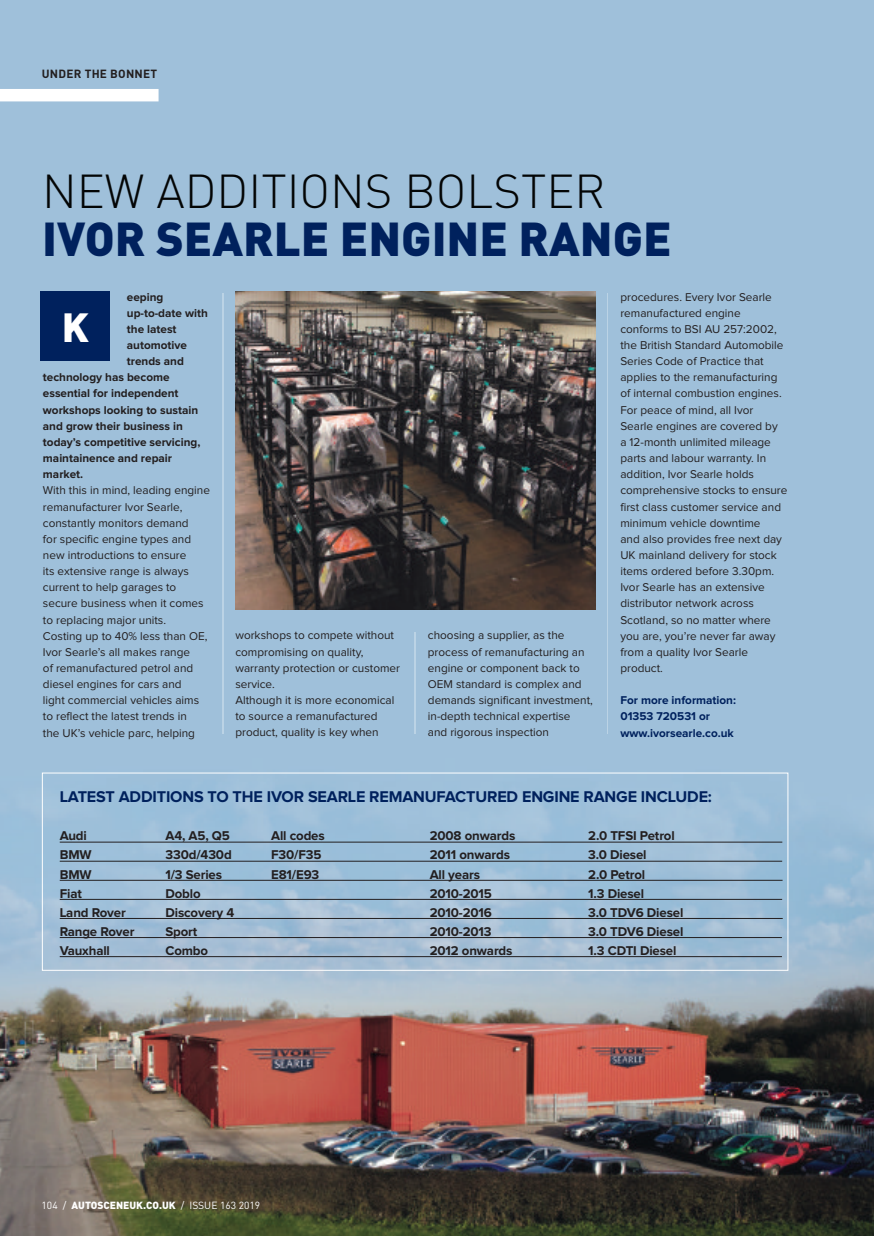
<style>
.page{position:relative;width:874px;height:1236px;background:#fff}
.page>*{position:absolute;margin:0;border:0;box-sizing:border-box;transform-origin:0 0}
.t1{font:900 46.95px "DIN";color:#00215d}
.t2{font:300 46.95px "DIN";color:#030505}
.t3{font:900 40.2px "DIN";color:#fff}
.t4{font:700 16.2px "Proxima Nova";letter-spacing:-.01em;color:#00215d}
.t5{font:700 13.2px "Proxima Nova";letter-spacing:-.01em;color:#231f20}
.t6{font:11.7px/16.2px "Proxima Nova";color:#231f20}
.t7{font:700 11.7px "Proxima Nova";color:#231f20}
.t8{font:700 11.7px/16.2px "Proxima Nova";color:#00215d}
.t9{font:700 11.7px "DIN";letter-spacing:.02em;color:#231f20}
.t10{font:10.35px "DIN";color:#fff}
.s1{font-weight:900}
</style>
<div class="page">
<img style="left:0;top:0;width:874px;height:1236px">
<hr style="left:60px;top:842px;width:722px;height:1px;background:#231f20">
<hr style="left:60px;top:861px;width:722px;height:1px;background:#231f20">
<hr style="left:60px;top:880px;width:723px;height:1px;background:#231f20">
<hr style="left:60px;top:899px;width:722px;height:1px;background:#231f20">
<hr style="left:60px;top:918px;width:723px;height:1px;background:#231f20">
<hr style="left:60px;top:937px;width:722px;height:1px;background:#231f20">
<hr style="left:60px;top:956px;width:722px;height:1px;background:#231f20">
<div style="left:40px;top:291px;width:70px;height:70px;background:#00215d"></div>
<img style="left:223px;top:294px;width:1px;height:440px">
<img style="left:607px;top:294px;width:1px;height:440px">
<img style="left:414px;top:633px;width:1px;height:101px">
<div style="left:42px;top:773px;width:746px;height:198px;border:1px solid #fff"></div>
<img style="left:235px;top:291px;width:360px;height:318px">
<div style="left:0;top:89px;width:159px;height:12px;background:#fff"></div>
<p class="t9" style="left:42px;top:66px;width:117px">UNDER THE BONNET</p>
<h1 class="t2" style="left:42px;top:162px;width:565px">NEW ADDITIONS BOLSTER</h1>
<h1 class="t1" style="left:42px;top:208px;width:631px">IVOR SEARLE ENGINE RANGE</h1>
<p class="t7" style="left:127px;top:291px;width:38px">eeping</p>
<p class="t7" style="left:127px;top:307px;width:82px">up-to-date with</p>
<p class="t7" style="left:127px;top:324px;width:51px">the latest</p>
<p class="t7" style="left:127px;top:340px;width:62px">automotive</p>
<p class="t7" style="left:127px;top:356px;width:59px">trends and</p>
<p class="t7" style="left:43px;top:372px;width:128px">technology has become</p>
<p class="t7" style="left:43px;top:388px;width:137px">essential for independent</p>
<p class="t7" style="left:43px;top:404px;width:157px">workshops looking to sustain</p>
<p class="t7" style="left:43px;top:421px;width:142px">and grow their business in</p>
<p class="t7" style="left:43px;top:437px;width:159px">today’s competitive servicing,</p>
<p class="t7" style="left:43px;top:453px;width:131px">maintainence and repair</p>
<p class="t7" style="left:43px;top:469px;width:42px">market.</p>
<p class="t6" style="left:43px;top:483px;width:169px">With this in mind, leading engine remanufacturer Ivor Searle, constantly monitors demand<br>for specific engine types and new introductions to ensure<br>its extensive range is always current to help garages to secure business when it comes to replacing major units.<br>Costing up to 40% less than OE,<br>Ivor Searle’s all makes range<br>of remanufactured petrol and diesel engines for cars and<br>light commercial vehicles aims to reflect the latest trends in<br>the UK’s vehicle parc, helping</p>
<h2 class="t3" style="left:62px;top:301px;width:29px">K</h2>
<p class="t6" style="left:235px;top:628px;width:166px">workshops to compete without compromising on quality, warranty protection or customer service.<br>Although it is more economical to source a remanufactured product, quality is key when</p>
<p class="t6" style="left:428px;top:628px;width:166px">choosing a supplier, as the process of remanufacturing an engine or component back to<br>OEM standard is complex and demands significant investment, in-depth technical expertise and rigorous inspection</p>
<p class="t6" style="left:620px;top:289px;width:169px">procedures. Every Ivor Searle remanufactured engine conforms to BSI AU 257:2002, the British Standard Automobile<br>Series Code of Practice that applies to the remanufacturing of internal combustion engines.<br>For peace of mind, all Ivor<br>Searle engines are covered by<br>a 12-month unlimited mileage parts and labour warranty. In addition, Ivor Searle holds comprehensive stocks to ensure first class customer service and minimum vehicle downtime<br>and also provides free next day<br>UK mainland delivery for stock items ordered before 3.30pm.<br>Ivor Searle has an extensive distributor network across<br>Scotland, so no matter where you are, you’re never far away from a quality Ivor Searle product.</p>
<p class="t8" style="left:620px;top:693px;width:117px">For more information:<br>01353 720531 or www.ivorsearle.co.uk</p>
<h3 class="t4" style="left:60px;top:789px;width:654px">LATEST ADDITIONS TO THE IVOR SEARLE REMANUFACTURED ENGINE RANGE INCLUDE:</h3>
<p class="t5" style="left:60px;top:830px;width:29px">Audi</p>
<p class="t5" style="left:165px;top:830px;width:66px">A4, A5, Q5</p>
<p class="t5" style="left:271px;top:830px;width:55px">All codes</p>
<p class="t5" style="left:430px;top:830px;width:87px">2008 onwards</p>
<p class="t5" style="left:588px;top:830px;width:88px">2.0 TFSI Petrol</p>
<p class="t5" style="left:60px;top:849px;width:33px">BMW</p>
<p class="t5" style="left:165px;top:849px;width:68px">330d/430d</p>
<p class="t5" style="left:271px;top:849px;width:52px">F30/F35</p>
<p class="t5" style="left:430px;top:849px;width:82px">2011 onwards</p>
<p class="t5" style="left:588px;top:849px;width:60px">3.0 Diesel</p>
<p class="t5" style="left:60px;top:868px;width:33px">BMW</p>
<p class="t5" style="left:165px;top:868px;width:58px">1/3 Series</p>
<p class="t5" style="left:271px;top:868px;width:50px">E81/E93</p>
<p class="t5" style="left:430px;top:868px;width:52px">All years</p>
<p class="t5" style="left:588px;top:868px;width:58px">2.0 Petrol</p>
<p class="t5" style="left:60px;top:887px;width:24px">Fiat</p>
<p class="t5" style="left:165px;top:887px;width:37px">Doblo</p>
<p class="t5" style="left:430px;top:887px;width:64px">2010-2015</p>
<p class="t5" style="left:588px;top:887px;width:57px">1.3 Diesel</p>
<p class="t5" style="left:60px;top:906px;width:68px">Land Rover</p>
<p class="t5" style="left:165px;top:906px;width:70px">Discovery 4</p>
<p class="t5" style="left:430px;top:906px;width:64px">2010-2016</p>
<p class="t5" style="left:588px;top:906px;width:97px">3.0 TDV6 Diesel</p>
<p class="t5" style="left:60px;top:925px;width:76px">Range Rover</p>
<p class="t5" style="left:165px;top:925px;width:33px">Sport</p>
<p class="t5" style="left:430px;top:925px;width:63px">2010-2013</p>
<p class="t5" style="left:588px;top:925px;width:97px">3.0 TDV6 Diesel</p>
<p class="t5" style="left:60px;top:944px;width:52px">Vauxhall</p>
<p class="t5" style="left:165px;top:944px;width:44px">Combo</p>
<p class="t5" style="left:430px;top:944px;width:84px">2012 onwards</p>
<p class="t5" style="left:588px;top:944px;width:90px">1.3 CDTI Diesel</p>
<p class="t10" style="left:42px;top:1199px;width:220px">104 / <span class="s1">AUTOSCENEUK.CO.UK</span> / ISSUE 163 2019</p>
</div>
